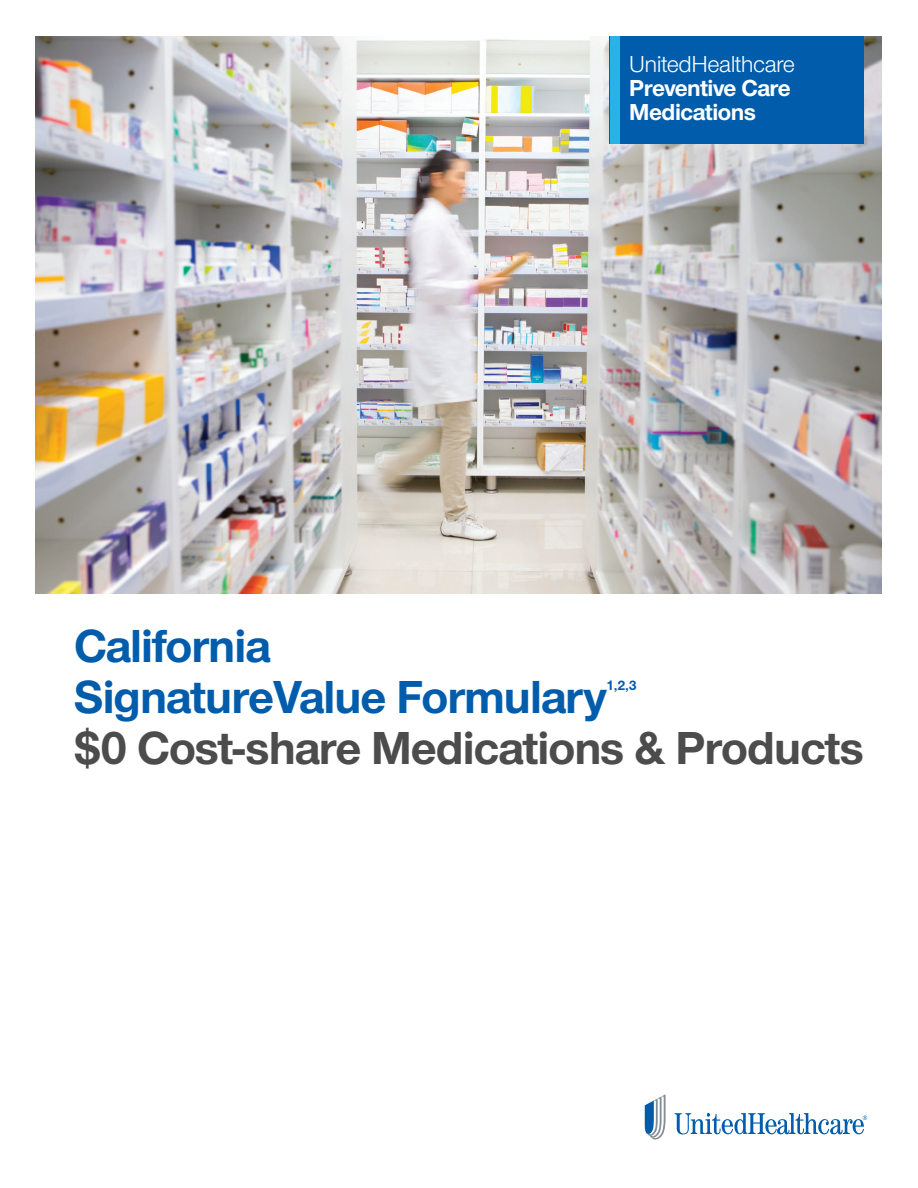
<style>
.page{position:relative;width:918px;height:1188px;background:#fff}
.page>*{position:absolute;margin:0;border:0;box-sizing:border-box;transform-origin:0 0}
.Head{font:700 48px/51px "UHC Sans";letter-spacing:-.02em;color:#015dac}
.Head-2{font:700 48px "UHC Sans";letter-spacing:-.02em;color:#4c4c4c}
.Tab_Product_Service{font:700 24px/24px "UHC Sans";letter-spacing:-.02em;color:#fff}
.Tab_Category{font:24px "UHC Sans";letter-spacing:-.02em;color:#fff}
.Head-3{font:700 13.95px "UHC Sans";color:#015dac}
</style>
<div class="page">
<svg style="left:675px;top:1113px;width:192px;height:21px"></svg>
<svg style="left:645px;top:1094px;width:21px;height:46px"></svg>
<img style="left:36px;top:36px;width:846px;height:558px">
<div style="left:610px;top:36px;width:254px;height:108px;background:#015dac"></div>
<div style="left:610px;top:36px;width:10px;height:108px;background:#29b2e7"></div>
<p class="Tab_Category" style="left:629px;top:49px;width:167px">UnitedHealthcare</p>
<p class="Tab_Product_Service" style="left:629px;top:75px;width:163px">Preventive Care<br>Medications</p>
<p class="Head" style="left:74px;top:619px;width:534px">California<br>SignatureValue Formulary</p>
<p class="Head-3" style="left:606px;top:676px;width:32px">1,2,3</p>
<p class="Head-2" style="left:74px;top:716px;width:791px">$0 Cost-share Medications &amp; Products</p>
</div>
